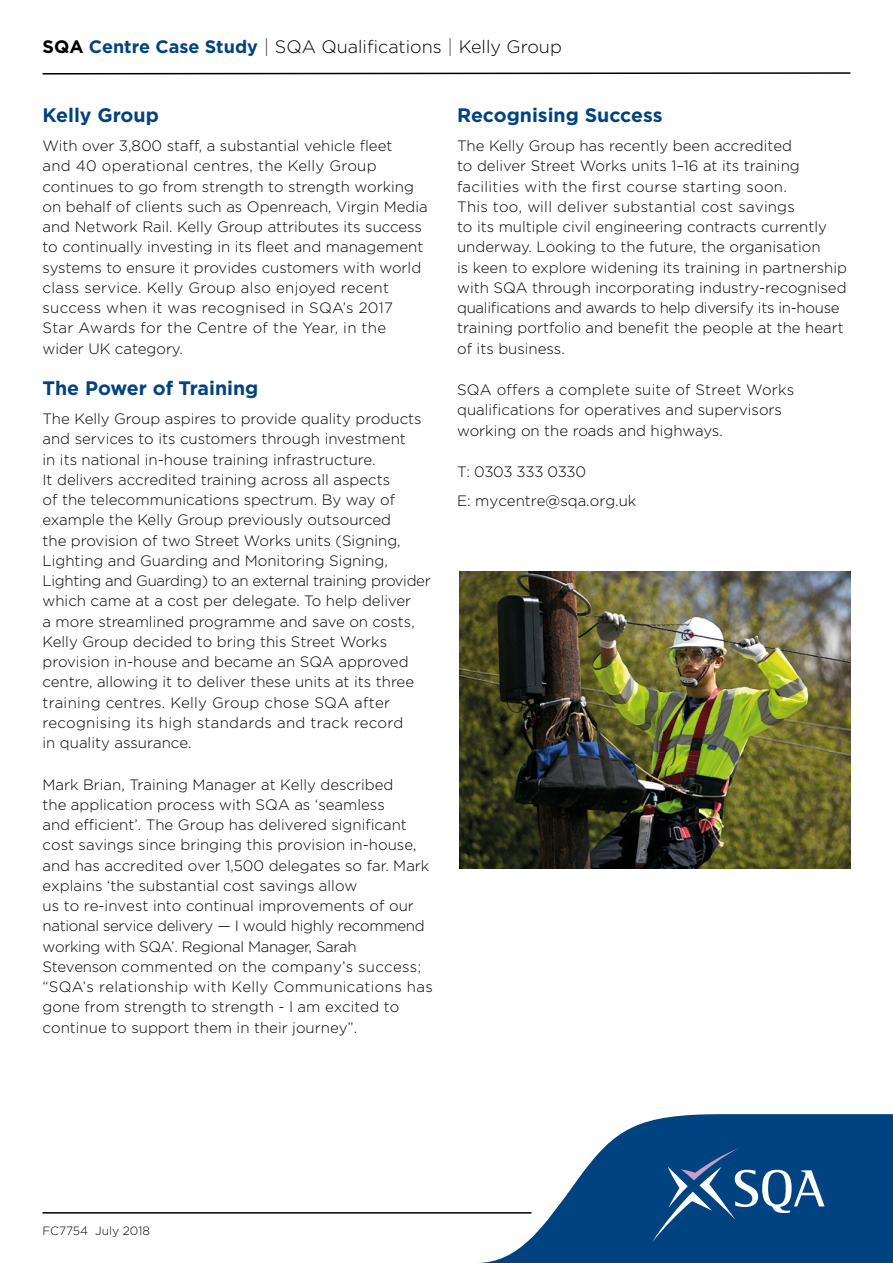
<style>
.page{position:relative;width:893px;height:1263px;background:#fff}
.page>*{position:absolute;margin:0;border:0;box-sizing:border-box;transform-origin:0 0}
.t1{font:700 19.5px "Gotham";color:#004380}
.t2{font:300 18px "Gotham";color:#000}
.t3{font:300 15px/20.2px "Gotham";color:#000}
.t4{font:300 12px "Gotham";color:#000}
.s1{font-weight:700}
.s2{font-weight:700;color:#004380}
.s3{font-weight:100;font-size:25.5px}
</style>
<div class="page">
<hr style="left:43px;top:1212px;width:488px;height:1px;background:#000">
<svg style="left:42px;top:72px;width:809px;height:3px"></svg>
<img style="left:459px;top:571px;width:391px;height:298px">
<svg style="left:476px;top:1114px;width:417px;height:149px;fill:#004380"></svg>
<svg style="left:652px;top:1148px;width:173px;height:94px;background:#205a8f"></svg>
<p class="t2" style="left:43px;top:37px;width:521px"><span class="s1">SQA</span> <span class="s2">Centre Case Study</span> <span class="s3">I</span> SQA Qualifcations <span class="s3">I</span> Kelly Group</p>
<p class="t1" style="left:43px;top:104px;width:118px">Kelly Group</p>
<p class="t3" style="left:43px;top:136px;width:387px">With over 3,800 staff, a substantial vehicle feet<br>and 40 operational centres, the Kelly Group continues to go from strength to strength working on behalf of clients such as Openreach, Virgin Media and Network Rail. Kelly Group attributes its success to continually investing in its feet and management systems to ensure it provides customers with world class service. Kelly Group also enjoyed recent success when it was recognised in SQA’s 2017<br>Star Awards for the Centre of the Year, in the wider UK category.</p>
<p class="t1" style="left:43px;top:377px;width:217px">The Power of Training</p>
<p class="t3" style="left:43px;top:408px;width:390px">The Kelly Group aspires to provide quality products and services to its customers through investment<br>in its national in-house training infrastructure.<br>It delivers accredited training across all aspects<br>of the telecommunications spectrum. By way of example the Kelly Group previously outsourced<br>the provision of two Street Works units (Signing, Lighting and Guarding and Monitoring Signing, Lighting and Guarding) to an external training provider which came at a cost per delegate. To help deliver<br>a more streamlined programme and save on costs, Kelly Group decided to bring this Street Works provision in-house and became an SQA approved centre, allowing it to deliver these units at its three training centres. Kelly Group chose SQA after recognising its high standards and track record<br>in quality assurance.</p>
<p class="t3" style="left:43px;top:774px;width:392px">Mark Brian, Training Manager at Kelly described<br>the application process with SQA as ‘seamless<br>and effcient’. The Group has delivered signifcant cost savings since bringing this provision in-house, and has accredited over 1,500 delegates so far. Mark explains ‘the substantial cost savings allow<br>us to re-invest into continual improvements of our national service delivery — I would highly recommend working with SQA’. Regional Manager, Sarah Stevenson commented on the company’s success; “SQA’s relationship with Kelly Communications has gone from strength to strength - I am excited to continue to support them in their journey”.</p>
<p class="t1" style="left:457px;top:104px;width:207px">Recognising Success</p>
<p class="t3" style="left:457px;top:136px;width:391px">The Kelly Group has recently been accredited<br>to deliver Street Works units 1–16 at its training facilities with the frst course starting soon.<br>This too, will deliver substantial cost savings<br>to its multiple civil engineering contracts currently underway. Looking to the future, the organisation<br>is keen to explore widening its training in partnership with SQA through incorporating industry-recognised qualifcations and awards to help diversify its in-house training portfolio and beneft the people at the heart of its business.</p>
<p class="t3" style="left:457px;top:380px;width:339px">SQA offers a complete suite of Street Works qualifcations for operatives and supervisors working on the roads and highways.</p>
<p class="t3" style="left:457px;top:457px;width:181px;line-height:28.8px">T: 0303 333 0330<br>E: mycentre@sqa.org.uk</p>
<p class="t4" style="left:43px;top:1224px;width:109px">FC7754 July 2018</p>
</div>
